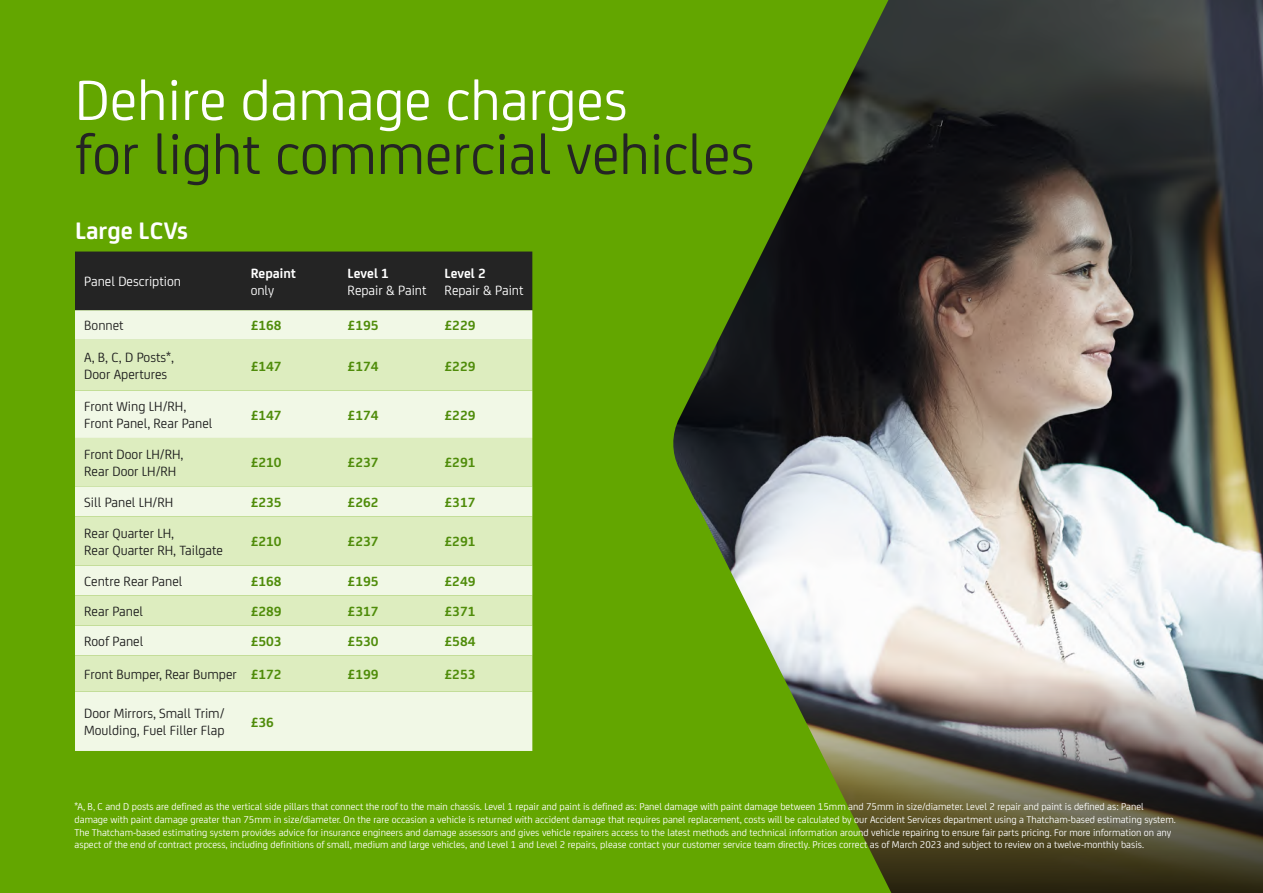
<style>
.page{position:relative;width:1263px;height:893px;background:#fff}
.page>*{position:absolute;margin:0;border:0;box-sizing:border-box;transform-origin:0 0}
.t1{font:60px "Lex Joey";color:#242424}
.t2{font:60px "Lex Joey";color:#fff}
.t3{font:700 25.5px "Lex Joey";color:#fff}
.t4{font:14.25px/17.1px "Lex Joey";color:#1e1e1e}
.t5{font:700 14.25px "Lex Joey";color:#4f8c0a}
.t6{font:14.25px "Lex Joey";color:#fff}
.t7{font:700 14.25px "Lex Joey";color:#fff}
.t8{font:14.25px "Lex Joey";color:#242424}
.t9{font:10.5px/12.6px "Lex Joey";color:#fff}
.s1{font-weight:700;color:#4f8c0a}
</style>
<div class="page">
<img style="left:891px;top:0;width:372px;height:673px">
<img style="left:891px;top:673px;width:372px;height:220px">
<div style="left:0;top:0;width:667px;height:893px;background:#63a600"></div>
<svg style="left:447px;top:0;width:444px;height:893px;fill:#63a600"></svg>
<div style="left:75px;top:252px;width:457px;height:58px;background:#242424"></div>
<div style="left:75px;top:310px;width:457px;height:441px;background:#f1f8e6"></div>
<svg style="left:75px;top:340px;width:457px;height:351px;background:#e4f0cd"></svg>
<h1 class="t2" style="left:75px;top:57px;width:554px">Dehire damage charges</h1>
<h1 class="t1" style="left:75px;top:111px;width:681px">for light commercial vehicles</h1>
<h2 class="t3" style="left:75px;top:211px;width:115px">Large LCVs</h2>
<h3 class="t6" style="left:84px;top:271px;width:98px">Panel Description</h3>
<h3 class="t7" style="left:251px;top:262px;width:47px">Repaint</h3>
<h3 class="t6" style="left:251px;top:280px;width:25px">only</h3>
<h3 class="t7" style="left:348px;top:262px;width:43px">Level 1</h3>
<h3 class="t6" style="left:348px;top:280px;width:81px">Repair &amp; Paint</h3>
<h3 class="t7" style="left:445px;top:262px;width:43px">Level 2</h3>
<h3 class="t6" style="left:445px;top:280px;width:81px">Repair &amp; Paint</h3>
<h3 class="t8" style="left:84px;top:316px;width:41px">Bonnet</h3>
<h3 class="t5" style="left:251px;top:315px;width:32px">£168</h3>
<h3 class="t5" style="left:348px;top:315px;width:32px">£195</h3>
<h3 class="t5" style="left:445px;top:315px;width:32px">£229</h3>
<h3 class="t4" style="left:84px;top:348px;width:91px">A, B, C, D Posts*,<br>Door Apertures</h3>
<h3 class="t5" style="left:251px;top:355px;width:32px">£147</h3>
<h3 class="t5" style="left:348px;top:355px;width:32px">£174</h3>
<h3 class="t5" style="left:445px;top:355px;width:32px">£229</h3>
<h3 class="t4" style="left:84px;top:397px;width:130px">Front Wing LH/RH,<br>Front Panel, Rear Panel</h3>
<h3 class="t5" style="left:251px;top:404px;width:32px">£147</h3>
<h3 class="t5" style="left:348px;top:404px;width:32px">£174</h3>
<h3 class="t5" style="left:445px;top:404px;width:32px">£229</h3>
<h3 class="t4" style="left:84px;top:445px;width:101px">Front Door LH/RH,<br>Rear Door LH/RH</h3>
<h3 class="t5" style="left:251px;top:452px;width:32px">£210</h3>
<h3 class="t5" style="left:348px;top:452px;width:32px">£237</h3>
<h3 class="t5" style="left:445px;top:452px;width:32px">£291</h3>
<h3 class="t4" style="left:84px;top:493px;width:90px">Sill Panel LH/RH</h3>
<h3 class="t5" style="left:251px;top:491px;width:32px">£235</h3>
<h3 class="t5" style="left:348px;top:491px;width:32px">£262</h3>
<h3 class="t5" style="left:445px;top:491px;width:32px">£317</h3>
<h3 class="t4" style="left:84px;top:524px;width:140px">Rear Quarter LH,<br>Rear Quarter RH, Tailgate</h3>
<h3 class="t5" style="left:251px;top:531px;width:32px">£210</h3>
<h3 class="t5" style="left:348px;top:531px;width:32px">£237</h3>
<h3 class="t5" style="left:445px;top:531px;width:32px">£291</h3>
<h3 class="t4" style="left:84px;top:572px;width:100px">Centre Rear Panel</h3>
<h3 class="t5" style="left:251px;top:570px;width:32px">£168</h3>
<h3 class="t5" style="left:348px;top:570px;width:32px">£195</h3>
<h3 class="t5" style="left:445px;top:570px;width:32px">£249</h3>
<h3 class="t4" style="left:84px;top:602px;width:60px">Rear Panel</h3>
<h3 class="t5" style="left:251px;top:600px;width:32px">£289</h3>
<h3 class="t5" style="left:348px;top:600px;width:32px">£317</h3>
<h3 class="t5" style="left:445px;top:600px;width:32px">£371</h3>
<h3 class="t4" style="left:84px;top:632px;width:61px">Roof Panel</h3>
<h3 class="t5" style="left:251px;top:630px;width:32px">£503</h3>
<h3 class="t5" style="left:348px;top:630px;width:32px">£530</h3>
<h3 class="t5" style="left:445px;top:630px;width:32px">£584</h3>
<h3 class="t4" style="left:84px;top:665px;width:199px">Front Bumper, Rear Bumper <span class="s1">£172</span></h3>
<h3 class="t5" style="left:348px;top:663px;width:32px">£199</h3>
<h3 class="t5" style="left:445px;top:663px;width:32px">£253</h3>
<h3 class="t4" style="left:84px;top:704px;width:142px">Door Mirrors, Small Trim/<br>Moulding, Fuel Filler Flap</h3>
<h3 class="t5" style="left:251px;top:711px;width:25px">£36</h3>
<p class="t9" style="left:75px;top:800px;width:1103px">*A, B, C and D posts are defined as the vertical side pillars that connect the roof to the main chassis. Level 1 repair and paint is defined as: Panel damage with paint damage between 15mm and 75mm in size/diameter. Level 2 repair and paint is defined as: Panel damage with paint damage greater than 75mm in size/diameter. On the rare occasion a vehicle is returned with accident damage that requires panel replacement, costs will be calculated by our Accident Services department using a Thatcham-based estimating system.<br>The Thatcham-based estimating system provides advice for insurance engineers and damage assessors and gives vehicle repairers access to the latest methods and technical information around vehicle repairing to ensure fair parts pricing. For more information on any aspect of the end of contract process, including definitions of small, medium and large vehicles, and Level 1 and Level 2 repairs, please contact your customer service team directly. Prices correct as of March 2023 and subject to review on a twelve-monthly basis.</p>
</div>
